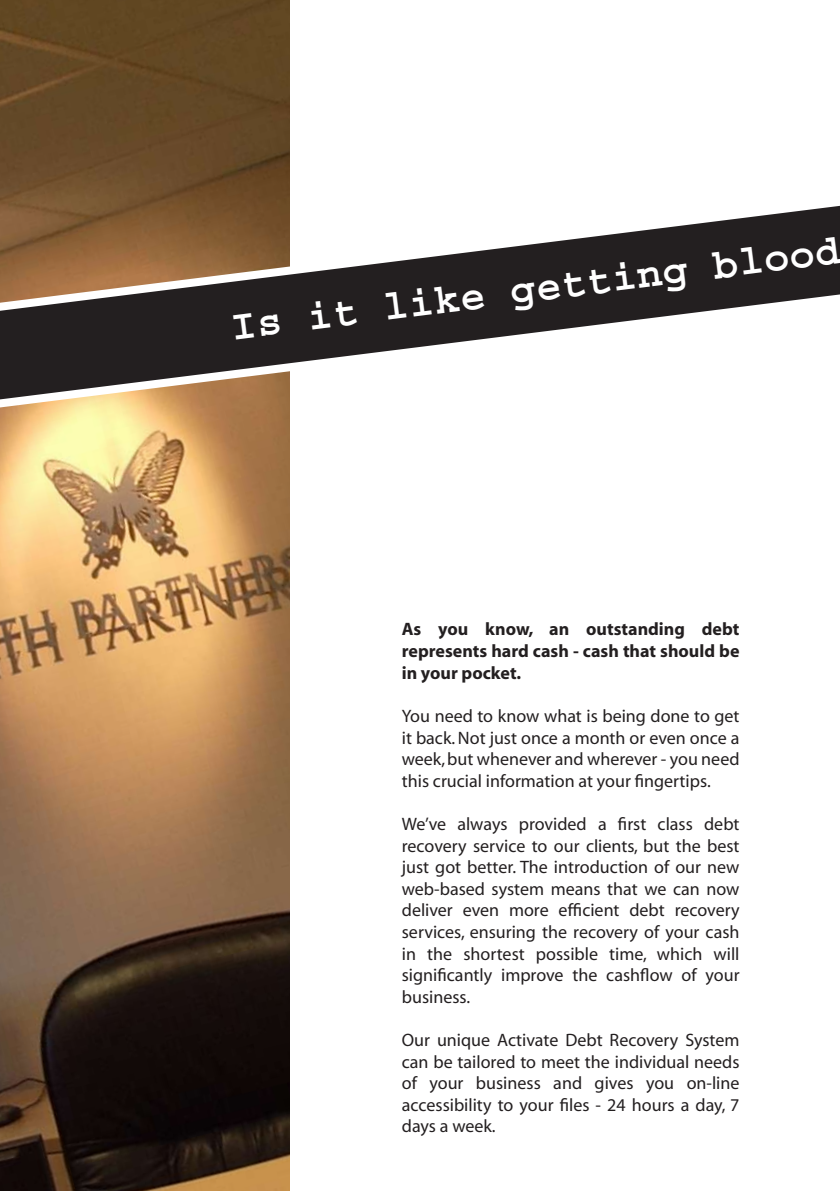
<style>
.page{position:relative;width:840px;height:1191px;background:#fff}
.page>*{position:absolute;margin:0;border:0;box-sizing:border-box;transform-origin:0 0}
.t1{font:700 42.6px "Courier Std";color:#fff}
.t2{font:18px/21.6px "Myriad";color:#231f20;text-align:justify}
.t3{font:700 18px/21.6px "Myriad";color:#231f20;text-align:justify}
</style>
<div class="page">
<img style="left:0;top:0;width:289px;height:1191px">
<svg style="left:0;top:141px;width:839px;height:288px"></svg>
<h1 class="t1" style="left:228px;top:302px;width:615px;rotate:-7deg">Is it like getting blood</h1>
<p class="t3" style="left:401px;top:619px;width:339px">As you know, an outstanding debt represents hard cash - cash that should be in your pocket.</p>
<p class="t2" style="left:401px;top:706px;width:339px">You need to know what is being done to get it back. Not just once a month or even once a week, but whenever and wherever - you need this crucial information at your fingertips.</p>
<p class="t2" style="left:401px;top:814px;width:339px">We’ve always provided a first class debt recovery service to our clients, but the best just got better. The introduction of our new web-based system means that we can now deliver even more efficient debt recovery services, ensuring the recovery of your cash in the shortest possible time, which will significantly improve the cashflow of your business.</p>
<p class="t2" style="left:401px;top:1030px;width:339px">Our unique Activate Debt Recovery System can be tailored to meet the individual needs of your business and gives you on-line accessibility to your files - 24 hours a day, 7 days a week.</p>
</div>
